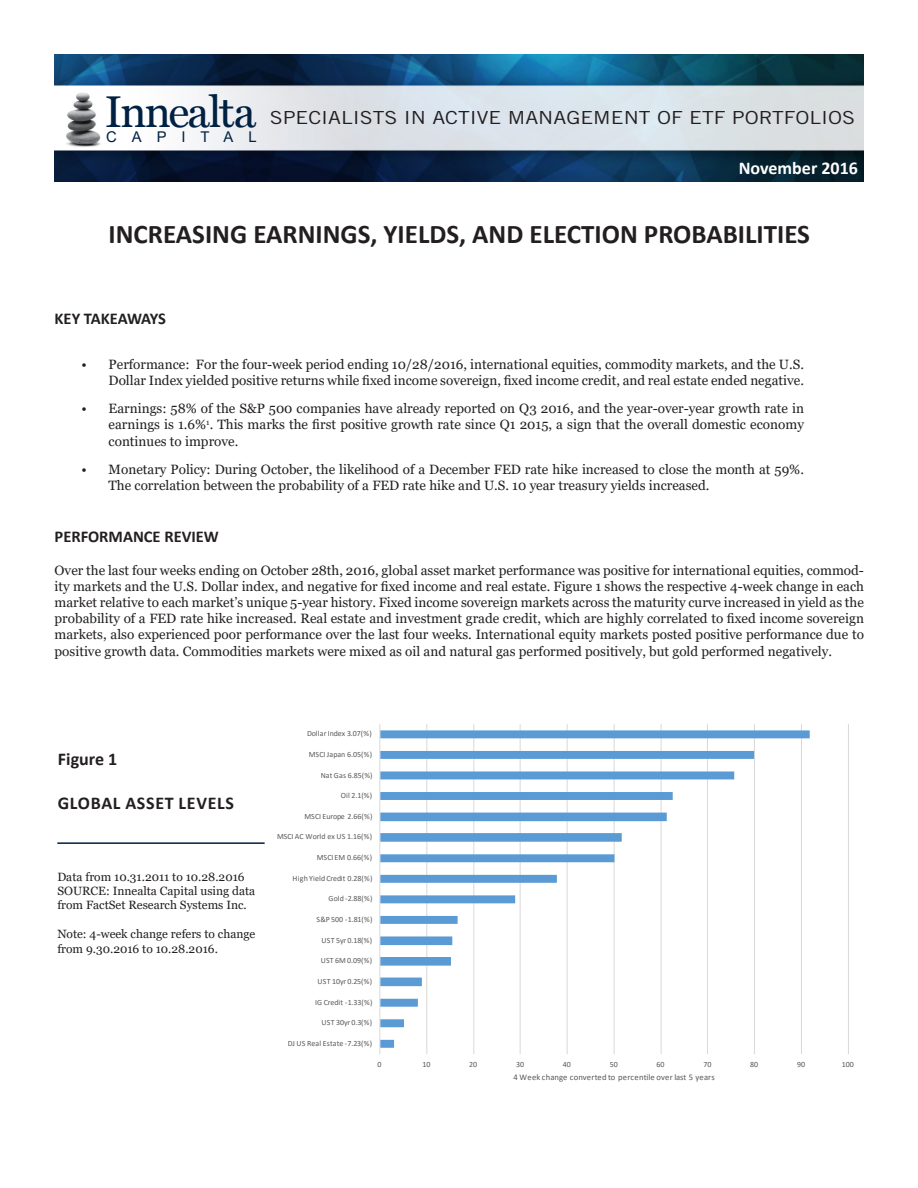
<style>
.page{position:relative;width:918px;height:1188px;background:#fff}
.page>*{position:absolute;margin:0;border:0;box-sizing:border-box;transform-origin:0 0}
.t1{font:44.55px "Miller Text";letter-spacing:-.05em;color:#002142}
.t2{font:700 27px "Calibri";color:#231f20}
.t3{font:18px "Trade Gothic LT Std";color:#231f20;scale:1.17 1}
.t4{font:700 18px "Calibri";letter-spacing:.04em;color:#231f20}
.t5{font:700 18px "Calibri";color:#fff}
.t6{font:700 16.5px "Calibri";color:#231f20}
.t7{font:14.85px "Arial";letter-spacing:1.01em;color:#002142}
.t8{font:13.5px/16.2px "Georgia";color:#231f20;text-align:justify}
.t9{font:12px/14.4px "Georgia";color:#231f20}
.t10{font:8.55px "Calibri";letter-spacing:.015em;color:#595959}
.t11{font:7.95px "Calibri";letter-spacing:-.005em;color:#595959}
.t12{font:7.95px "Calibri";letter-spacing:.015em;color:#595959}
</style>
<div class="page">
<img style="left:54px;top:54px;width:810px;height:128px">
<img style="left:54px;top:87px;width:50px;height:62px">
<hr style="left:57px;top:842px;width:208px;height:2px;background:#001e42">
<hr style="left:426px;top:724px;width:1px;height:330px;background:#d9d9d9">
<hr style="left:473px;top:724px;width:1px;height:330px;background:#d9d9d9">
<hr style="left:520px;top:724px;width:1px;height:330px;background:#d9d9d9">
<hr style="left:567px;top:724px;width:1px;height:330px;background:#d9d9d9">
<hr style="left:614px;top:724px;width:1px;height:330px;background:#d9d9d9">
<hr style="left:661px;top:724px;width:1px;height:330px;background:#d9d9d9">
<hr style="left:707px;top:724px;width:1px;height:330px;background:#d9d9d9">
<hr style="left:754px;top:724px;width:1px;height:330px;background:#d9d9d9">
<hr style="left:801px;top:724px;width:1px;height:330px;background:#d9d9d9">
<hr style="left:848px;top:724px;width:1px;height:330px;background:#d9d9d9">
<svg style="left:380px;top:730px;width:430px;height:318px"></svg>
<hr style="left:379px;top:724px;width:1px;height:330px;background:#d9d9d9">
<p class="t1" style="left:104px;top:85px;width:153px">Inne lta</p>
<p class="t1" style="left:187px;top:85px;width:24px">a</p>
<p class="t7" style="left:106px;top:127px;width:152px">CAPITAL</p>
<p class="t3" style="left:270px;top:107px;width:502px">SPECIALISTS IN ACTIVE MANAGEMENT OF ETF PORTFOLIOS</p>
<p class="t5" style="left:739px;top:155px;width:121px">November 2016</p>
<p class="t2" style="left:109px;top:215px;width:703px">INCREASING EARNINGS, YIELDS, AND ELECTION PROBABILITIES</p>
<p class="t6" style="left:55px;top:307px;width:113px">KEY TAKEAWAYS</p>
<p class="t8" style="left:82px;top:356px;width:724px;text-align:right">• Performance: For the four-week period ending 10/28/2016, international equities, commodity markets, and the U.S.<br>Dollar Index yielded positive returns while fixed income sovereign, fixed income credit, and real estate ended negative.</p>
<p class="t8" style="left:109px;top:401px;width:697px;text-indent:-27px">• Earnings: 58% of the S&amp;P 500 companies have already reported on Q3 2016, and the year-over-year growth rate in earnings is 1.6%<sup>1</sup>. This marks the first positive growth rate since Q1 2015, a sign that the overall domestic economy continues to improve.</p>
<p class="t8" style="left:109px;top:461px;width:697px;text-indent:-27px">• Monetary Policy: During October, the likelihood of a December FED rate hike increased to close the month at 59%.<br>The correlation between the probability of a FED rate hike and U.S. 10 year treasury yields increased.</p>
<p class="t6" style="left:55px;top:525px;width:166px">PERFORMANCE REVIEW</p>
<p class="t8" style="left:55px;top:562px;width:811px">Over the last four weeks ending on October 28th, 2016, global asset market performance was positive for international equities, commod&shy;ity markets and the U.S. Dollar index, and negative for fixed income and real estate. Figure 1 shows the respective 4-week change in each market relative to each market’s unique 5-year history. Fixed income sovereign markets across the maturity curve increased in yield as the probability of a FED rate hike increased. Real estate and investment grade credit, which are highly correlated to fixed income sovereign markets, also experienced poor performance over the last four weeks. International equity markets posted positive performance due to positive growth data. Commodities markets were mixed as oil and natural gas performed positively, but gold performed negatively.</p>
<p class="t4" style="left:58px;top:747px;width:61px">Figure 1</p>
<p class="t4" style="left:58px;top:790px;width:178px">GLOBAL ASSET LEVELS</p>
<p class="t9" style="left:57px;top:869px;width:189px">Data from 10.31.2011 to 10.28.2016</p>
<p class="t9" style="left:57px;top:884px;width:200px">SOURCE: Innealta Capital using data from FactSet Research Systems Inc.</p>
<p class="t9" style="left:57px;top:927px;width:200px">Note: 4-week change refers to change from 9.30.2016 to 10.28.2016.</p>
<p class="t11" style="left:307px;top:728px;width:66px">Dollar Index 3.07(%)</p>
<p class="t11" style="left:309px;top:749px;width:65px">MSCI Japan 6.05(%)</p>
<p class="t11" style="left:321px;top:769px;width:54px">Nat Gas 6.85(%)</p>
<p class="t11" style="left:341px;top:790px;width:33px">Oil 2.1(%)</p>
<p class="t11" style="left:305px;top:811px;width:69px">MSCI Europe 2.66(%)</p>
<p class="t11" style="left:277px;top:831px;width:97px">MSCI AC World ex US 1.16(%)</p>
<p class="t11" style="left:317px;top:852px;width:57px">MSCI EM 0.66(%)</p>
<p class="t12" style="left:293px;top:873px;width:81px">High Yield Credit 0.28(%)</p>
<p class="t11" style="left:328px;top:893px;width:46px">Gold -2.88(%)</p>
<p class="t11" style="left:317px;top:914px;width:58px">S&amp;P 500 -1.81(%)</p>
<p class="t11" style="left:322px;top:935px;width:52px">UST 5yr 0.18(%)</p>
<p class="t11" style="left:321px;top:955px;width:53px">UST 6M 0.09(%)</p>
<p class="t11" style="left:318px;top:976px;width:56px">UST 10yr 0.25(%)</p>
<p class="t11" style="left:315px;top:996px;width:59px">IG Credit -1.33(%)</p>
<p class="t11" style="left:322px;top:1017px;width:52px">UST 30yr 0.3(%)</p>
<p class="t11" style="left:288px;top:1038px;width:86px">DJ US Real Estate -7.23(%)</p>
<p class="t11" style="left:378px;top:1058px;width:6px">0</p>
<p class="t11" style="left:422px;top:1058px;width:9px">10</p>
<p class="t11" style="left:469px;top:1058px;width:9px">20</p>
<p class="t11" style="left:516px;top:1058px;width:9px">30</p>
<p class="t11" style="left:563px;top:1058px;width:9px">40</p>
<p class="t11" style="left:610px;top:1058px;width:9px">50</p>
<p class="t11" style="left:657px;top:1058px;width:9px">60</p>
<p class="t11" style="left:703px;top:1058px;width:9px">70</p>
<p class="t11" style="left:750px;top:1058px;width:9px">80</p>
<p class="t11" style="left:797px;top:1058px;width:9px">90</p>
<p class="t11" style="left:842px;top:1058px;width:13px">100</p>
<p class="t10" style="left:513px;top:1072px;width:203px">4 Week change converted to percentile over last 5 years</p>
</div>
